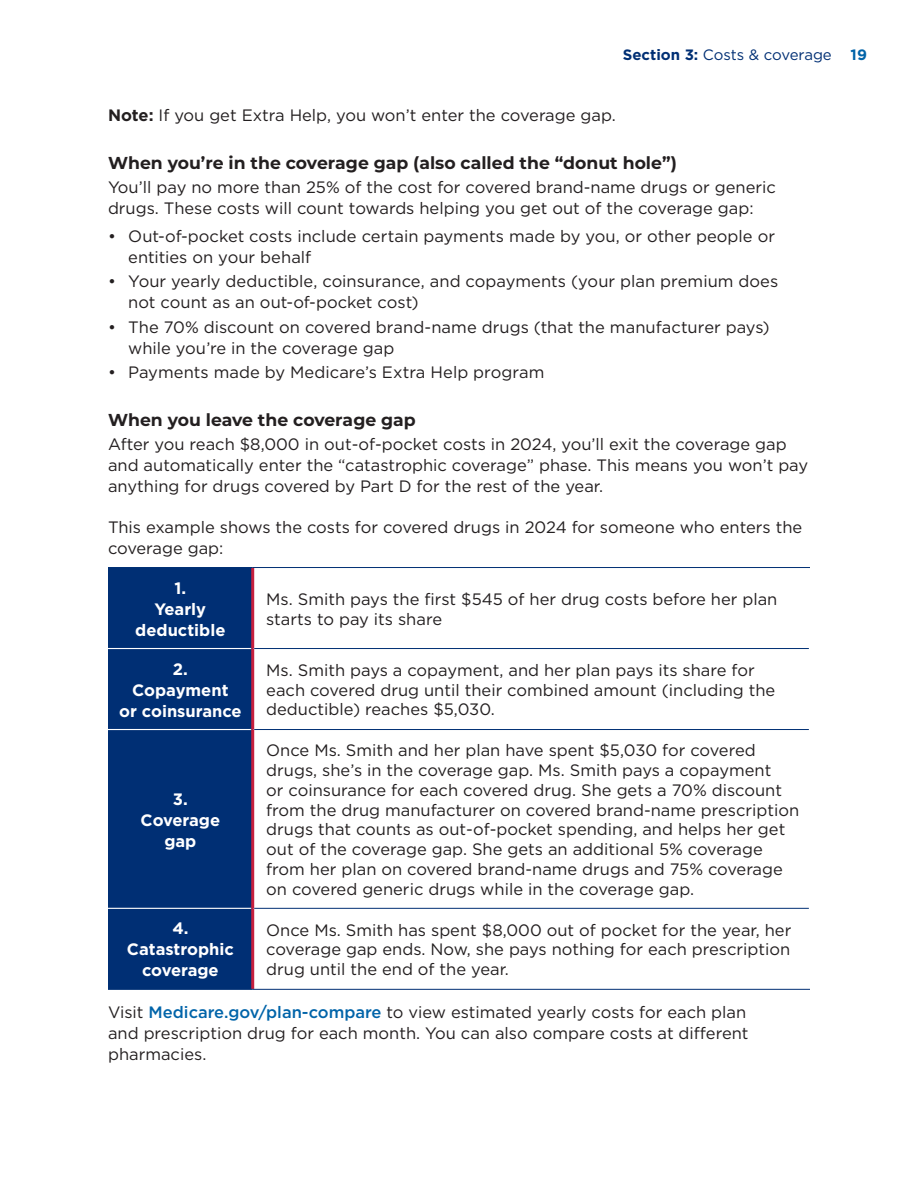
<style>
.page{position:relative;width:918px;height:1188px;background:#fff}
.page>*{position:absolute;margin:0;border:0;box-sizing:border-box;transform-origin:0 0}
.t1{font:700 17.25px "Montserrat";color:#231f20}
.t2{font:16.5px/19.8px "Gotham";color:#231f20}
.t3{font:700 16.5px/21px "Gotham";color:#fff;text-align:center}
.t4{font:15px "Gotham";letter-spacing:-.01em;color:#002f74}
.s1{font-weight:700}
.s2{font-weight:700;color:#0164a9}
.s3{font-weight:500;color:#0164a9}
</style>
<div class="page">
<div style="left:108px;top:568px;width:143px;height:421px;background:#002f74"></div>
<hr style="left:251px;top:568px;width:3px;height:81px;background:#c51f3e">
<hr style="left:251px;top:649px;width:3px;height:81px;background:#c51f3e">
<hr style="left:251px;top:730px;width:3px;height:178px;background:#c51f3e">
<hr style="left:251px;top:908px;width:3px;height:81px;background:#c51f3e">
<hr style="left:108px;top:648px;width:143px;height:1px;background:#fff">
<hr style="left:108px;top:729px;width:143px;height:1px;background:#fff">
<hr style="left:108px;top:908px;width:143px;height:1px;background:#fff">
<hr style="left:254px;top:648px;width:555px;height:1px;background:#002f74">
<hr style="left:254px;top:729px;width:555px;height:1px;background:#002f74">
<hr style="left:254px;top:908px;width:555px;height:1px;background:#002f74">
<hr style="left:108px;top:567px;width:145px;height:1px;background:#002f74">
<hr style="left:253px;top:567px;width:557px;height:1px;background:#002f74">
<hr style="left:108px;top:989px;width:145px;height:1px;background:#002f74">
<hr style="left:253px;top:989px;width:557px;height:1px;background:#002f74">
<p class="t4" style="left:623px;top:45px;width:246px"><span class="s1">Section 3:</span> Costs &amp; coverage <span class="s2">19</span></p>
<p class="t2" style="left:108px;top:105px;width:509px"><span class="s1">Note:</span> If you get Extra Help, you won’t enter the coverage gap.</p>
<h4 class="t1" style="left:108px;top:151px;width:570px">When you’re in the coverage gap (also called the “donut hole”)</h4>
<p class="t2" style="left:108px;top:177px;width:669px;line-height:21px">You’ll pay no more than 25% of the cost for covered brand-name drugs or generic drugs. These costs will count towards helping you get out of the coverage gap:</p>
<p class="t2" style="left:128px;top:226px;width:648px;line-height:21px;text-indent:-20px">• Out-of-pocket costs include certain payments made by you, or other people or entities on your behalf</p>
<p class="t2" style="left:128px;top:271px;width:652px;line-height:21px;text-indent:-20px">• Your yearly deductible, coinsurance, and copayments (your plan premium does not count as an out-of-pocket cost)</p>
<p class="t2" style="left:128px;top:316px;width:643px;line-height:21px;text-indent:-20px">• The 70% discount on covered brand-name drugs (that the manufacturer pays) while you’re in the coverage gap</p>
<p class="t2" style="left:108px;top:362px;width:438px">• Payments made by Medicare’s Extra Help program</p>
<h4 class="t1" style="left:108px;top:407px;width:309px">When you leave the coverage gap</h4>
<p class="t2" style="left:108px;top:433px;width:702px;line-height:21px">After you reach $8,000 in out-of-pocket costs in 2024, you’ll exit the coverage gap and automatically enter the “catastrophic coverage” phase. This means you won’t pay anything for drugs covered by Part D for the rest of the year.</p>
<p class="t2" style="left:108px;top:517px;width:696px;line-height:21px">This example shows the costs for covered drugs in 2024 for someone who enters the coverage gap:</p>
<h5 class="t3" style="left:135px;top:577px;width:92px">1.<br>Yearly deductible</h5>
<p class="t2" style="left:266px;top:589px;width:513px">Ms. Smith pays the first $545 of her drug costs before her plan starts to pay its share</p>
<h5 class="t3" style="left:119px;top:658px;width:124px">2.<br>Copayment<br>or coinsurance</h5>
<p class="t2" style="left:266px;top:660px;width:511px">Ms. Smith pays a copayment, and her plan pays its share for each covered drug until their combined amount (including the deductible) reaches $5,030.</p>
<h5 class="t3" style="left:141px;top:788px;width:81px">3.<br>Coverage gap</h5>
<p class="t2" style="left:266px;top:740px;width:535px">Once Ms. Smith and her plan have spent $5,030 for covered drugs, she’s in the coverage gap. Ms. Smith pays a copayment<br>or coinsurance for each covered drug. She gets a 70% discount from the drug manufacturer on covered brand-name prescription drugs that counts as out-of-pocket spending, and helps her get out of the coverage gap. She gets an additional 5% coverage from her plan on covered brand-name drugs and 75% coverage on covered generic drugs while in the coverage gap.</p>
<h5 class="t3" style="left:127px;top:918px;width:108px">4.<br>Catastrophic coverage</h5>
<p class="t2" style="left:266px;top:920px;width:527px;text-align:justify">Once Ms. Smith has spent $8,000 out of pocket for the year, her coverage gap ends. Now, she pays nothing for each prescription drug until the end of the year.</p>
<p class="t2" style="left:108px;top:1002px;width:642px;line-height:21px">Visit <span class="s3">Medicare.gov/plan-compare</span> to view estimated yearly costs for each plan and prescription drug for each month. You can also compare costs at different pharmacies.</p>
</div>
